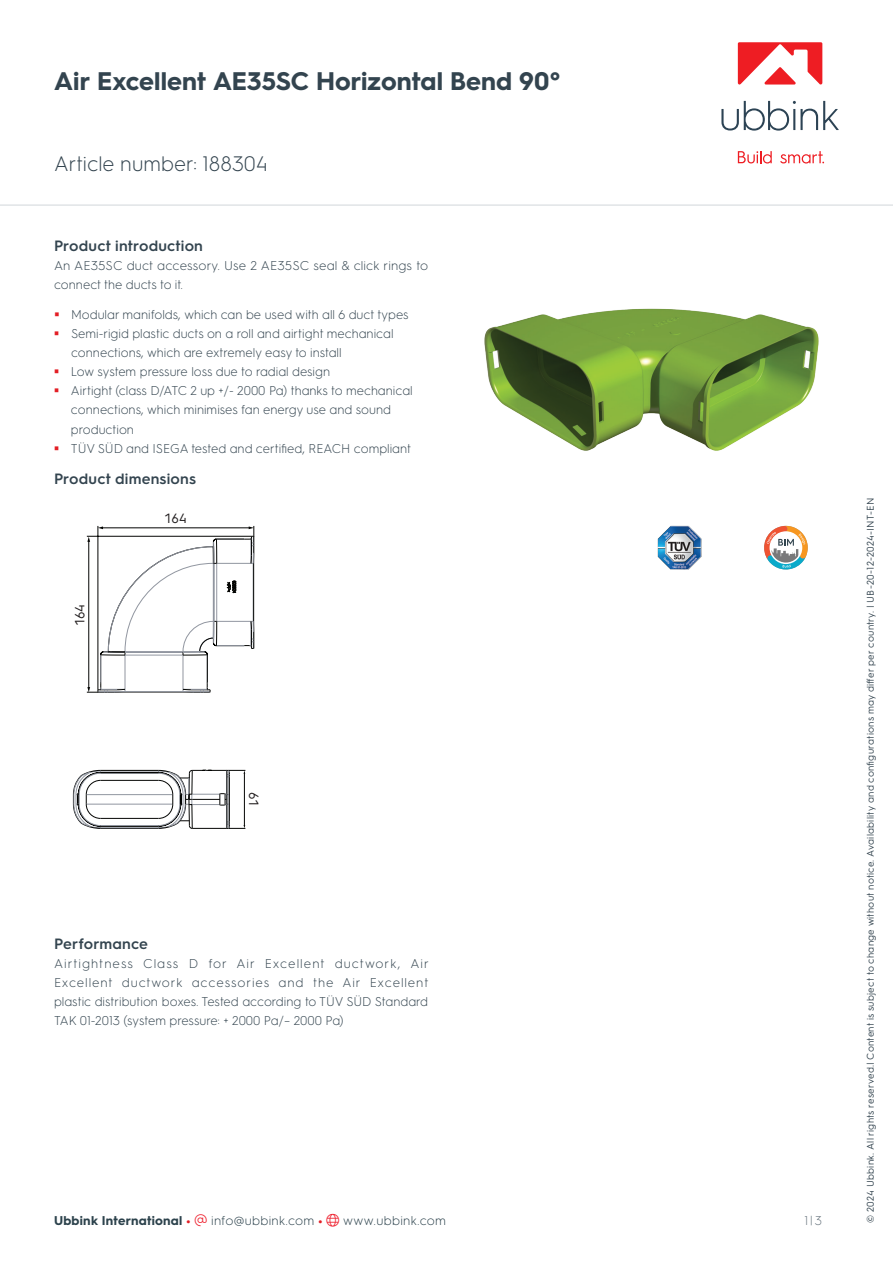
<style>
.page{position:relative;width:893px;height:1263px;background:#fff}
.page>*{position:absolute;margin:0;border:0;box-sizing:border-box;transform-origin:0 0}
.t1{font:700 25.5px "HGS3";letter-spacing:.005em;color:#33444f}
.t2{font:300 21px "HGS3";color:#33444f}
.t3{font:600 15px "HGS3";letter-spacing:.01em;color:#33444f}
.t4{font:13.5px "HGS3";color:#211d1e}
.t5{font:300 12.75px/19.2px "HGS3";color:#33444f}
.t6{font:300 12.75px "HGS3";letter-spacing:.02em;color:#2c424c}
.t7{font:300 12.75px "HGS3";color:#66737c}
.t8{font:9.75px "HGS3";letter-spacing:.025em;color:#33444f}
.s1{font-weight:700}
.s2{font-weight:700;color:#e31e25}
.s3{color:#ee1f2d}
</style>
<div class="page">
<svg style="left:764px;top:525px;width:44px;height:45px"></svg>
<img style="left:658px;top:526px;width:43px;height:44px">
<img style="left:484px;top:308px;width:335px;height:143px">
<svg style="left:73px;top:526px;width:182px;height:303px"></svg>
<hr style="left:0;top:204px;width:893px;height:2px;background:#e1e4e6">
<svg style="left:721px;top:101px;width:118px;height:30px"></svg>
<svg style="left:738px;top:151px;width:34px;height:13px"></svg>
<svg style="left:780px;top:151px;width:44px;height:13px"></svg>
<svg style="left:738px;top:42px;width:84px;height:43px"></svg>
<h1 class="t1" style="left:54px;top:63px;width:508px">Air Excellent AE35SC Horizontal Bend 90°</h1>
<h2 class="t2" style="left:54px;top:150px;width:216px">Article number: 188304</h2>
<p class="t3" style="left:54px;top:235px;width:150px">Product introduction</p>
<p class="t5" style="left:54px;top:255px;width:376px">An AE35SC duct accessory. Use 2 AE35SC seal &amp; click rings to connect the ducts to it.</p>
<p class="t5" style="left:71px;top:304px;width:343px">Modular manifolds, which can be used with all 6 duct types Semi-rigid plastic ducts on a roll and airtight mechanical connections, which are extremely easy to install<br>Low system pressure loss due to radial design<br>Airtight (class D/ATC 2 up +/- 2000 Pa) thanks to mechanical connections, which minimises fan energy use and sound production<br>TÜV SÜD and ISEGA tested and certified, REACH compliant</p>
<p class="t3" style="left:54px;top:468px;width:144px">Product dimensions</p>
<p class="t4" style="left:164px;top:509px;width:24px">164</p>
<p class="t4" style="left:70px;top:626px;width:24px;rotate:-90deg">164</p>
<p class="t4" style="left:263px;top:792px;width:16px;rotate:90deg">61</p>
<p class="t3" style="left:54px;top:933px;width:95px">Performance</p>
<p class="t5" style="left:54px;top:953px;width:376px;text-align:justify">Airtightness Class D for Air Excellent ductwork, Air Excellent ductwork accessories and the Air Excellent plastic distribution boxes. Tested according to TÜV SÜD Standard TAK 01-2013 (system pressure: + 2000 Pa/– 2000 Pa)</p>
<p class="t6" style="left:54px;top:1211px;width:394px"><span class="s1">Ubbink International</span> <span class="s2">•</span> <span class="s3">▼</span> info@ubbink.com <span class="s2">•</span> <span class="s3">●□</span> www.ubbink.com</p>
<p class="t7" style="left:804px;top:1211px;width:19px">1|3</p>
<p class="t8" style="left:864px;top:1222px;width:726px;rotate:-90deg">© 2024 Ubbink. All rights reserved.| Content is subject to change without notice. Availability and configurations may differ per country. | UB-20-12-2024-INT-EN</p>
</div>
